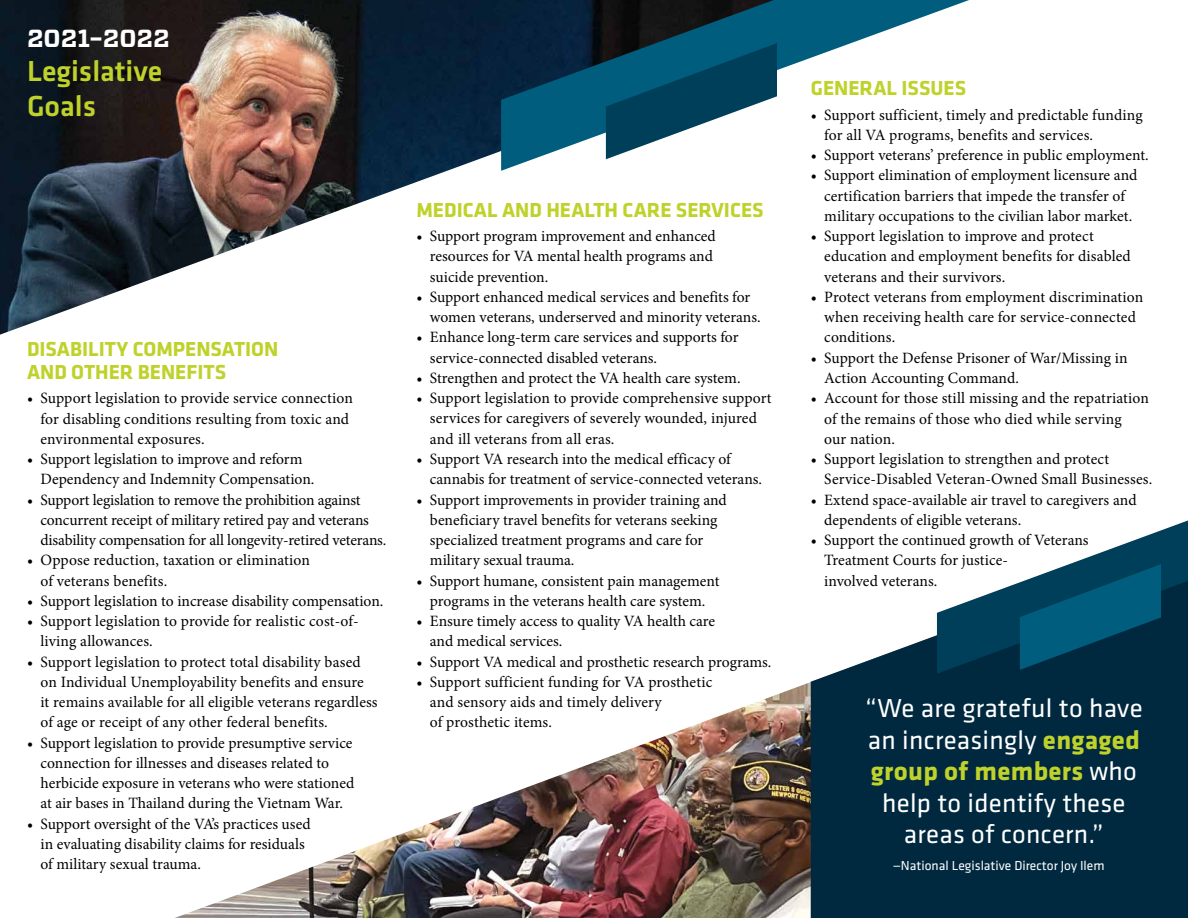
<style>
.page{position:relative;width:1188px;height:918px;background:#fff}
.page>*{position:absolute;margin:0;border:0;box-sizing:border-box;transform-origin:0 0}
.t1{font:500 30px/34.5px "Klavika";color:#bfd22b}
.t2{font:27px/31.5px "Klavika";letter-spacing:.01em;color:#fff;text-align:center}
.t3{font:700 24.75px "Vitesse";color:#fff}
.t4{font:700 21px/22.5px "Klavika";color:#bfd22b}
.t5{font:15.75px/20.2px "Minion Pro";color:#000}
.t6{font:13.5px "Klavika";color:#fff}
.s1{font-weight:700;color:#bfd22b}
</style>
<div class="page">
<img style="left:175px;top:681px;width:636px;height:237px">
<img style="left:0;top:0;width:501px;height:335px">
<div style="left:811px;top:613px;width:377px;height:305px;background:#00293f"></div>
<svg style="left:501px;top:0;width:468px;height:171px"></svg>
<svg style="left:606px;top:43px;width:171px;height:116px"></svg>
<svg style="left:937px;top:520px;width:251px;height:154px"></svg>
<h3 class="t3" style="left:27px;top:22px;width:144px">2021–2022</h3>
<h1 class="t1" style="left:27px;top:53px;width:137px">Legislative<br>Goals</h1>
<h3 class="t4" style="left:27px;top:337px;width:253px">DISABILITY COMPENSATION<br>AND OTHER BENEFITS</h3>
<p class="t5" style="left:41px;top:388px;width:314px;text-indent:-14px">• Support legislation to provide service connection for disabling conditions resulting from toxic and environmental exposures.</p>
<p class="t5" style="left:41px;top:449px;width:275px;text-indent:-14px">• Support legislation to improve and reform<br>Dependency and Indemnity Compensation.</p>
<p class="t5" style="left:41px;top:490px;width:347px;text-indent:-14px">• Support legislation to remove the prohibition against concurrent receipt of military retired pay and veterans disability compensation for all longevity-retired veterans.</p>
<p class="t5" style="left:41px;top:550px;width:271px;text-indent:-14px">• Oppose reduction, taxation or elimination of veterans benefits.</p>
<p class="t5" style="left:27px;top:591px;width:358px">• Support legislation to increase disability compensation.</p>
<p class="t5" style="left:41px;top:611px;width:320px;text-indent:-14px">• Support legislation to provide for realistic cost-of&shy;living allowances.</p>
<p class="t5" style="left:41px;top:652px;width:339px;text-indent:-14px">• Support legislation to protect total disability based on Individual Unemployability benefits and ensure<br>it remains available for all eligible veterans regardless of age or receipt of any other federal benefits.</p>
<p class="t5" style="left:41px;top:733px;width:315px;text-indent:-14px">• Support legislation to provide presumptive service connection for illnesses and diseases related to herbicide exposure in veterans who were stationed at air bases in Thailand during the Vietnam War.</p>
<p class="t5" style="left:41px;top:814px;width:272px;text-indent:-14px">• Support oversight of the VA’s practices used in evaluating disability claims for residuals of military sexual trauma.</p>
<h3 class="t4" style="left:416px;top:197px;width:349px">MEDICAL AND HEALTH CARE SERVICES</h3>
<p class="t5" style="left:430px;top:226px;width:287px;text-indent:-14px">• Support program improvement and enhanced resources for VA mental health programs and suicide prevention.</p>
<p class="t5" style="left:430px;top:287px;width:332px;text-indent:-14px">• Support enhanced medical services and benefits for women veterans, underserved and minority veterans.</p>
<p class="t5" style="left:430px;top:327px;width:310px;text-indent:-14px">• Enhance long-term care services and supports for service-connected disabled veterans.</p>
<p class="t5" style="left:416px;top:368px;width:326px">• Strengthen and protect the VA health care system.</p>
<p class="t5" style="left:430px;top:388px;width:343px;text-indent:-14px">• Support legislation to provide comprehensive support services for caregivers of severely wounded, injured and ill veterans from all eras.</p>
<p class="t5" style="left:430px;top:449px;width:334px;text-indent:-14px">• Support VA research into the medical efficacy of cannabis for treatment of service-connected veterans.</p>
<p class="t5" style="left:430px;top:489px;width:298px;text-indent:-14px">• Support improvements in provider training and beneficiary travel benefits for veterans seeking specialized treatment programs and care for military sexual trauma.</p>
<p class="t5" style="left:416px;top:570px;width:304px;text-align:center">• Support humane, consistent pain management programs in the veterans health care system.</p>
<p class="t5" style="left:430px;top:611px;width:287px;text-indent:-14px">• Ensure timely access to quality VA health care and medical services.</p>
<p class="t5" style="left:416px;top:651px;width:357px">• Support VA medical and prosthetic research programs.</p>
<p class="t5" style="left:430px;top:672px;width:284px;text-indent:-14px">• Support sufficient funding for VA prosthetic and sensory aids and timely delivery<br>of prosthetic items.</p>
<h3 class="t4" style="left:811px;top:76px;width:157px">GENERAL ISSUES</h3>
<p class="t5" style="left:824px;top:105px;width:320px;text-indent:-14px">• Support sufficient, timely and predictable funding for all VA programs, benefits and services.</p>
<p class="t5" style="left:811px;top:145px;width:340px">• Support veterans’ preference in public employment.</p>
<p class="t5" style="left:811px;top:165px;width:328px;text-align:center">• Support elimination of employment licensure and certification barriers that impede the transfer of military occupations to the civilian labor market.</p>
<p class="t5" style="left:824px;top:226px;width:308px;text-indent:-14px">• Support legislation to improve and protect education and employment benefits for disabled veterans and their survivors.</p>
<p class="t5" style="left:824px;top:287px;width:321px;text-indent:-14px">• Protect veterans from employment discrimination when receiving health care for service-connected conditions.</p>
<p class="t5" style="left:824px;top:348px;width:305px;text-indent:-14px">• Support the Defense Prisoner of War/Missing in<br>Action Accounting Command.</p>
<p class="t5" style="left:824px;top:388px;width:326px;text-indent:-14px">• Account for those still missing and the repatriation of the remains of those who died while serving<br>our nation.</p>
<p class="t5" style="left:824px;top:449px;width:330px;text-indent:-14px">• Support legislation to strengthen and protect<br>Service-Disabled Veteran-Owned Small Businesses.</p>
<p class="t5" style="left:824px;top:489px;width:314px;text-indent:-14px">• Extend space-available air travel to caregivers and dependents of eligible veterans.</p>
<p class="t5" style="left:824px;top:530px;width:266px;text-indent:-14px">• Support the continued growth of Veterans<br>Treatment Courts for justice-<br>involved veterans.</p>
<h2 class="t2" style="left:865px;top:692px;width:279px">“We are grateful to have an increasingly <span class="s1">engaged group of members</span> who help to identify these areas of concern.”</h2>
<p class="t6" style="left:893px;top:857px;width:213px">—National Legislative Director Joy Ilem</p>
</div>
